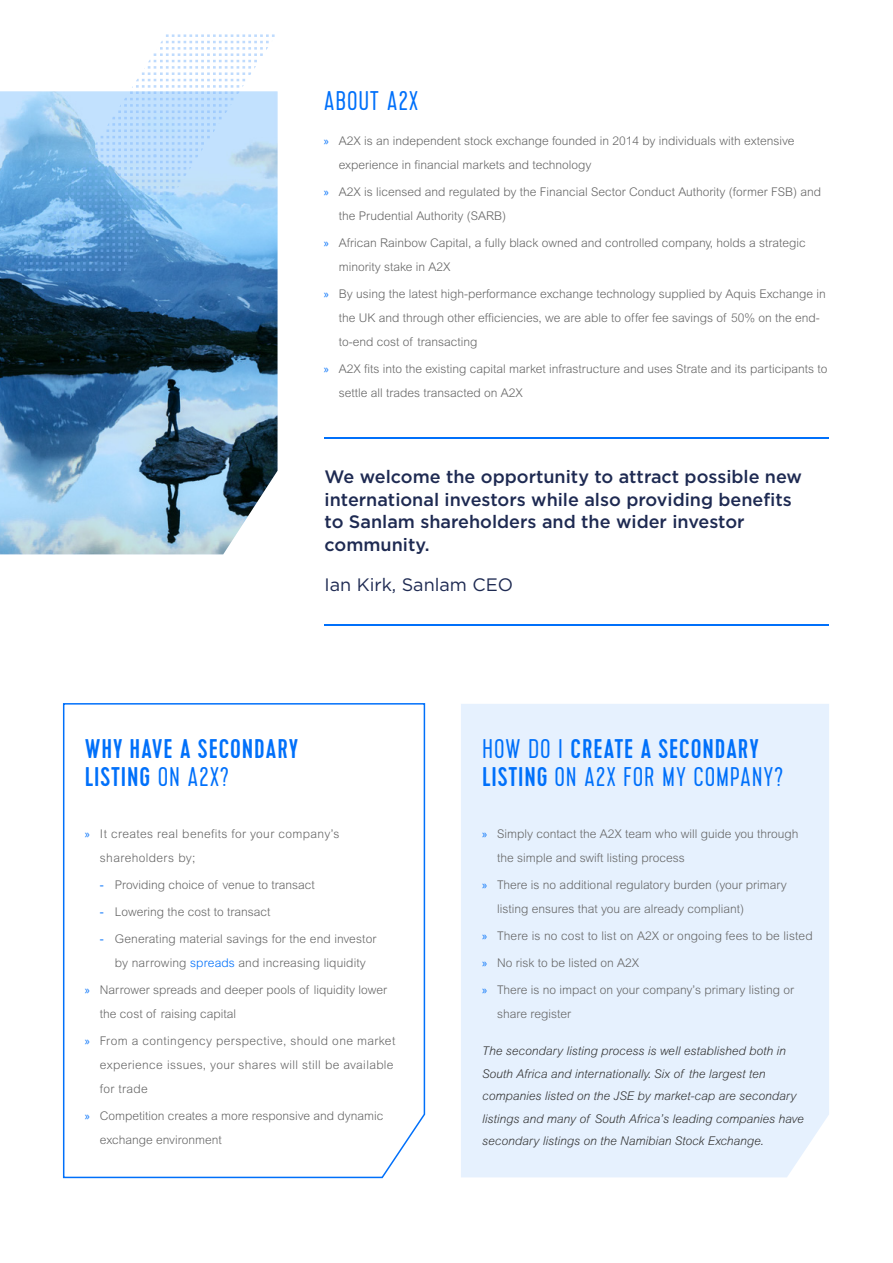
<style>
.page{position:relative;width:893px;height:1263px;background:#fff}
.page>*{position:absolute;margin:0;border:0;box-sizing:border-box;transform-origin:0 0}
.t1{font:300 27px/28.5px "Cervo";letter-spacing:.03em;color:#0070fa}
.t2{font:500 27px/28.5px "Cervo";letter-spacing:.03em;color:#0070fa}
.t3{font:500 18px/22.5px "Gotham";color:#1e2a52}
.t4{font:18px "Gotham";color:#1e2a52}
.t5{font:300 12px/24px "Arial MT Std";color:#666}
.t6{font:italic 300 12px/22.5px "Arial MT Std";color:#333}
.t7{font:300 12px/24px "Arial MT Std";letter-spacing:.03em;color:#666}
.s1{font-family:"Myriad Pro";font-weight:400;color:#0070fa}
.s2{font-weight:300}
.s3{font-weight:500}
.s4{font-family:"Arial";font-weight:400;color:#0070fa}
.s5{color:#0070fa}
</style>
<div class="page">
<div style="left:461px;top:704px;width:368px;height:473px;background:#e6f1fe"></div>
<svg style="left:62px;top:703px;width:364px;height:476px"></svg>
<img style="left:0;top:91px;width:278px;height:463px">
<svg style="left:18px;top:34px;width:257px;height:237px"></svg>
<hr style="left:324px;top:437px;width:504px;height:1px;background:#0070fa">
<hr style="left:324px;top:624px;width:504px;height:1px;background:#0070fa">
<h1 class="t1" style="left:324px;top:88px;width:96px">ABOUT A2X</h1>
<p class="t5" style="left:339px;top:129px;width:457px;text-indent:-15px"><span class="s1">»</span> A2X is an independent stock exchange founded in 2014 by individuals with extensive experience in financial markets and technology</p>
<p class="t5" style="left:339px;top:180px;width:484px;text-indent:-15px"><span class="s1">»</span> A2X is licensed and regulated by the Financial Sector Conduct Authority (former FSB) and the Prudential Authority (SARB)</p>
<p class="t5" style="left:339px;top:231px;width:469px;text-indent:-15px"><span class="s1">»</span> African Rainbow Capital, a fully black owned and controlled company, holds a strategic minority stake in A2X</p>
<p class="t5" style="left:339px;top:282px;width:488px;text-indent:-15px"><span class="s1">»</span> By using the latest high-performance exchange technology supplied by Aquis Exchange in the UK and through other efficiencies, we are able to offer fee savings of 50% on the end&shy;to-end cost of transacting</p>
<p class="t5" style="left:339px;top:357px;width:490px;text-indent:-15px"><span class="s1">»</span> A2X fits into the existing capital market infrastructure and uses Strate and its participants to settle all trades transacted on A2X</p>
<h2 class="t3" style="left:325px;top:465px;width:479px">We welcome the opportunity to attract possible new international investors while also providing benefits to Sanlam shareholders and the wider investor community.</h2>
<h2 class="t4" style="left:325px;top:575px;width:190px">Ian Kirk, Sanlam CEO</h2>
<h1 class="t2" style="left:85px;top:735px;width:215px">WHY HAVE A SECONDARY<br>LISTING <span class="s2">ON A2X?</span></h1>
<h1 class="t1" style="left:482px;top:735px;width:303px">HOW DO I <span class="s3">CREATE A SECONDARY<br>LISTING</span> ON A2X FOR MY COMPANY?</h1>
<p class="t7" style="left:100px;top:821px;width:241px;text-indent:-15px"><span class="s1">»</span> It creates real benefits for your company’s shareholders by;</p>
<p class="t5" style="left:100px;top:872px;width:216px"><span class="s4">-</span> Providing choice of venue to transact</p>
<p class="t5" style="left:100px;top:899px;width:172px"><span class="s4">-</span> Lowering the cost to transact</p>
<p class="t5" style="left:100px;top:926px;width:278px;text-align:center"><span class="s4">-</span> Generating material savings for the end investor by narrowing <span class="s5">spreads</span> and increasing liquidity</p>
<p class="t5" style="left:100px;top:977px;width:289px;text-indent:-15px"><span class="s1">»</span> Narrower spreads and deeper pools of liquidity lower the cost of raising capital</p>
<p class="t7" style="left:100px;top:1028px;width:297px;text-indent:-15px"><span class="s1">»</span> From a contingency perspective, should one market experience issues, your shares will still be available for trade</p>
<p class="t5" style="left:100px;top:1103px;width:285px;text-indent:-15px"><span class="s1">»</span> Competition creates a more responsive and dynamic exchange environment</p>
<p class="t5" style="left:497px;top:821px;width:303px;text-indent:-15px"><span class="s1">»</span> Simply contact the A2X team who will guide you through the simple and swift listing process</p>
<p class="t5" style="left:497px;top:872px;width:291px;text-indent:-15px"><span class="s1">»</span> There is no additional regulatory burden (your primary listing ensures that you are already compliant)</p>
<p class="t5" style="left:482px;top:923px;width:332px"><span class="s1">»</span> There is no cost to list on A2X or ongoing fees to be listed</p>
<p class="t5" style="left:482px;top:950px;width:159px"><span class="s1">»</span> No risk to be listed on A2X</p>
<p class="t5" style="left:497px;top:977px;width:299px;text-indent:-15px"><span class="s1">»</span> There is no impact on your company’s primary listing or share register</p>
<p class="t6" style="left:482px;top:1039px;width:323px">The secondary listing process is well established both in South Africa and internationally. Six of the largest ten companies listed on the JSE by market-cap are secondary listings and many of South Africa’s leading companies have secondary listings on the Namibian Stock Exchange.</p>
</div>
